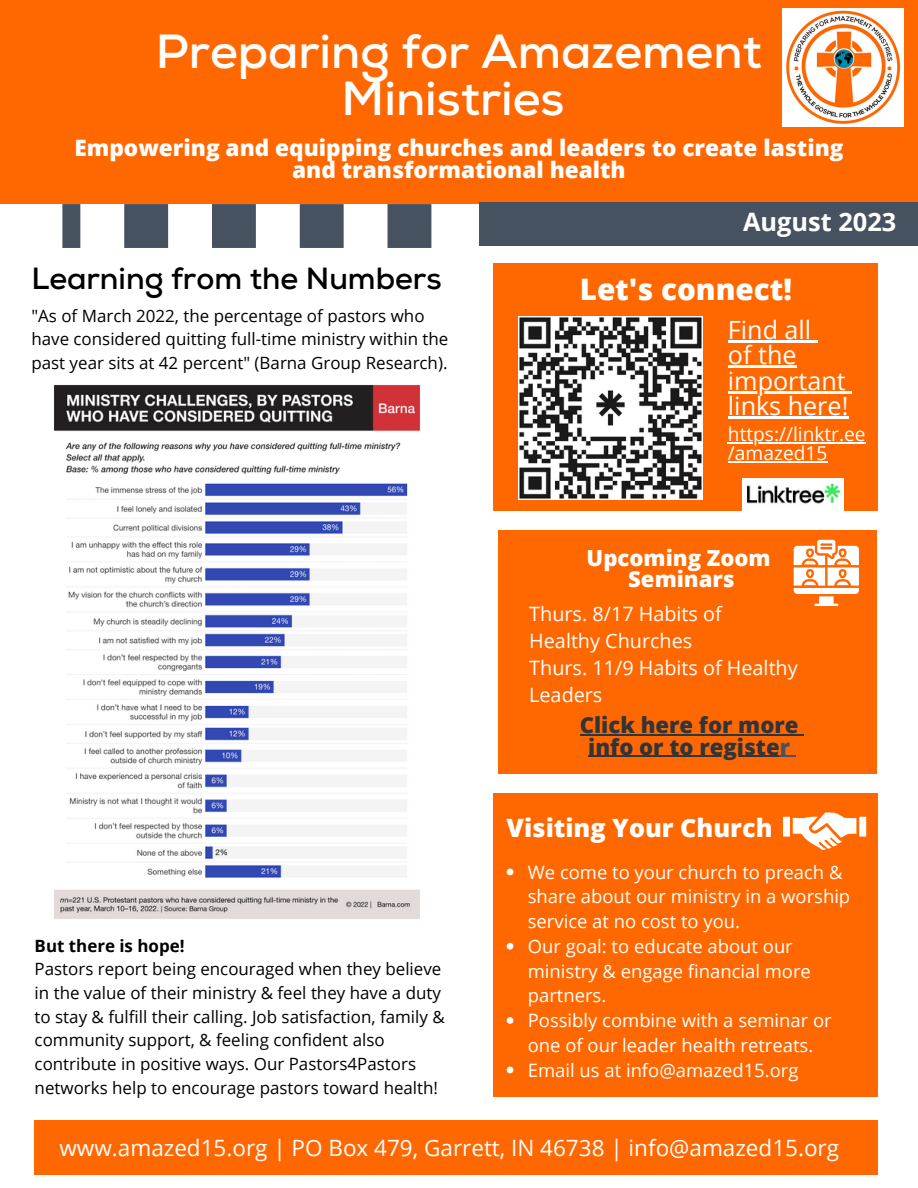
<style>
.page{position:relative;width:918px;height:1188px;background:#fff}
.page>*{position:absolute;margin:0;border:0;box-sizing:border-box;transform-origin:0 0}
.t1{font:700 47.85px/47.2px "Nexa";color:#fff;text-align:center}
.t2{font:700 30.6px "Nexa";color:#000}
.t3{font:800 29.7px "Open Sans";color:#fff}
.t4{font:700 25.35px "Open Sans";color:#fff}
.t5{font:25.2px/25.3px "Open Sans";color:#fff}
.t6{font:800 25.2px "Open Sans";color:#fff}
.t7{font:800 22.65px/22.5px "Open Sans";color:#fff;text-align:center}
.t8{font:22.5px "Open Sans";color:#fff}
.t9{font:800 22.2px "Open Sans";color:#323437}
.t10{font:800 22.2px "Open Sans";color:#fff}
.t11{font:19.8px "Open Sans";color:#fff}
.t12{font:19.2px/19.2px "Open Sans";color:#fff}
.t13{font:18.45px/24.8px "Open Sans";color:#fff}
.t14{font:16.95px/23.7px "Open Sans";color:#000}
.t15{font:700 16.95px "Open Sans";color:#000}
.s1{color:#475261}
</style>
<div class="page">
<div style="left:0;top:0;width:918px;height:204px;background:#ff6801"></div>
<div style="left:493px;top:264px;width:385px;height:247px;background:#ff6801"></div>
<div style="left:493px;top:793px;width:385px;height:303px;background:#ff6801"></div>
<div style="left:480px;top:202px;width:438px;height:44px;background:#475261"></div>
<svg style="left:62px;top:204px;width:369px;height:44px"></svg>
<img style="left:783px;top:8px;width:120px;height:118px">
<div style="left:35px;top:1121px;width:843px;height:54px;background:#ff6801"></div>
<svg style="left:783px;top:812px;width:83px;height:38px"></svg>
<div style="left:498px;top:531px;width:379px;height:243px;background:#ff6801"></div>
<hr style="left:814px;top:604px;width:24px;height:2px;background:#fff">
<svg style="left:794px;top:540px;width:65px;height:54px"></svg>
<img style="left:519px;top:317px;width:183px;height:183px">
<img style="left:743px;top:478px;width:101px;height:33px">
<img style="left:54px;top:384px;width:366px;height:535px">
<svg style="left:507px;top:869px;width:6px;height:6px"></svg>
<svg style="left:507px;top:943px;width:6px;height:7px"></svg>
<svg style="left:507px;top:1017px;width:6px;height:7px"></svg>
<svg style="left:507px;top:1067px;width:6px;height:6px"></svg>
<hr style="left:580px;top:734px;width:219px;height:1px;background:#323437">
<hr style="left:588px;top:756px;width:192px;height:1px;background:#323437">
<svg style="left:780px;top:756px;width:16px;height:1px"></svg>
<hr style="left:728px;top:340px;width:83px;height:3px;background:#fff">
<svg style="left:811px;top:340px;width:7px;height:3px"></svg>
<hr style="left:728px;top:366px;width:69px;height:2px;background:#fff">
<hr style="left:728px;top:391px;width:118px;height:2px;background:#fff">
<svg style="left:846px;top:391px;width:6px;height:2px"></svg>
<hr style="left:728px;top:416px;width:120px;height:3px;background:#fff">
<hr style="left:728px;top:442px;width:138px;height:2px;background:#fff">
<hr style="left:728px;top:461px;width:99px;height:2px;background:#fff">
<p class="t1" style="left:156px;top:30px;width:608px">Preparing for Amazement<br>Ministries</p>
<p class="t7" style="left:74px;top:136px;width:771px">Empowering and equipping churches and leaders to create lasting and transformational health</p>
<p class="t2" style="left:31px;top:260px;width:412px">Learning from the Numbers</p>
<p class="t14" style="left:31px;top:303px;width:418px">"As of March 2022, the percentage of pastors who have considered quitting full-time ministry within the past year sits at 42 percent" (Barna Group Research).</p>
<p class="t15" style="left:35px;top:934px;width:151px">But there is hope!</p>
<p class="t14" style="left:35px;top:957px;width:412px">Pastors report being encouraged when they believe in the value of their ministry &amp; feel they have a duty to stay &amp; fulfill their calling. Job satisfaction, family &amp; community support, &amp; feeling confident also contribute in positive ways. Our Pastors4Pastors networks help to encourage pastors toward health!</p>
<p class="t4" style="left:743px;top:204px;width:155px">August 2023</p>
<p class="t3" style="left:580px;top:269px;width:214px">Let's connect!</p>
<p class="t5" style="left:728px;top:316px;width:85px">Find all</p>
<p class="t5" style="left:728px;top:342px;width:119px">of the important</p>
<p class="t5" style="left:728px;top:393px;width:122px">links here!</p>
<p class="t12" style="left:728px;top:424px;width:139px">https://linktr.ee /amazed15</p>
<p class="t10" style="left:587px;top:542px;width:186px">Upcoming Zoom</p>
<p class="t10" style="left:628px;top:563px;width:108px">Seminars</p>
<p class="t11" style="left:529px;top:600px;width:194px">Thurs. 8/17 Habits of</p>
<p class="t11" style="left:529px;top:627px;width:164px">Healthy Churches</p>
<p class="t11" style="left:529px;top:654px;width:270px">Thurs. 11/9 Habits of Healthy</p>
<p class="t11" style="left:529px;top:681px;width:75px">Leaders</p>
<p class="t9" style="left:580px;top:710px;width:220px">Click here for more</p>
<p class="t9" style="left:588px;top:731px;width:203px">info or to registe<span class="s1">r</span></p>
<p class="t6" style="left:507px;top:810px;width:267px">Visiting Your Church</p>
<p class="t13" style="left:528px;top:859px;width:324px">We come to your church to preach &amp; share about our ministry in a worship service at no cost to you.</p>
<p class="t13" style="left:528px;top:933px;width:285px">Our goal: to educate about our ministry &amp; engage financial more partners.</p>
<p class="t13" style="left:528px;top:1008px;width:305px">Possibly combine with a seminar or one of our leader health retreats.</p>
<p class="t13" style="left:528px;top:1057px;width:272px">Email us at info@amazed15.org</p>
<p class="t8" style="left:59px;top:1132px;width:781px">www.amazed15.org | PO Box 479, Garrett, IN 46738 | info@amazed15.org</p>
</div>
